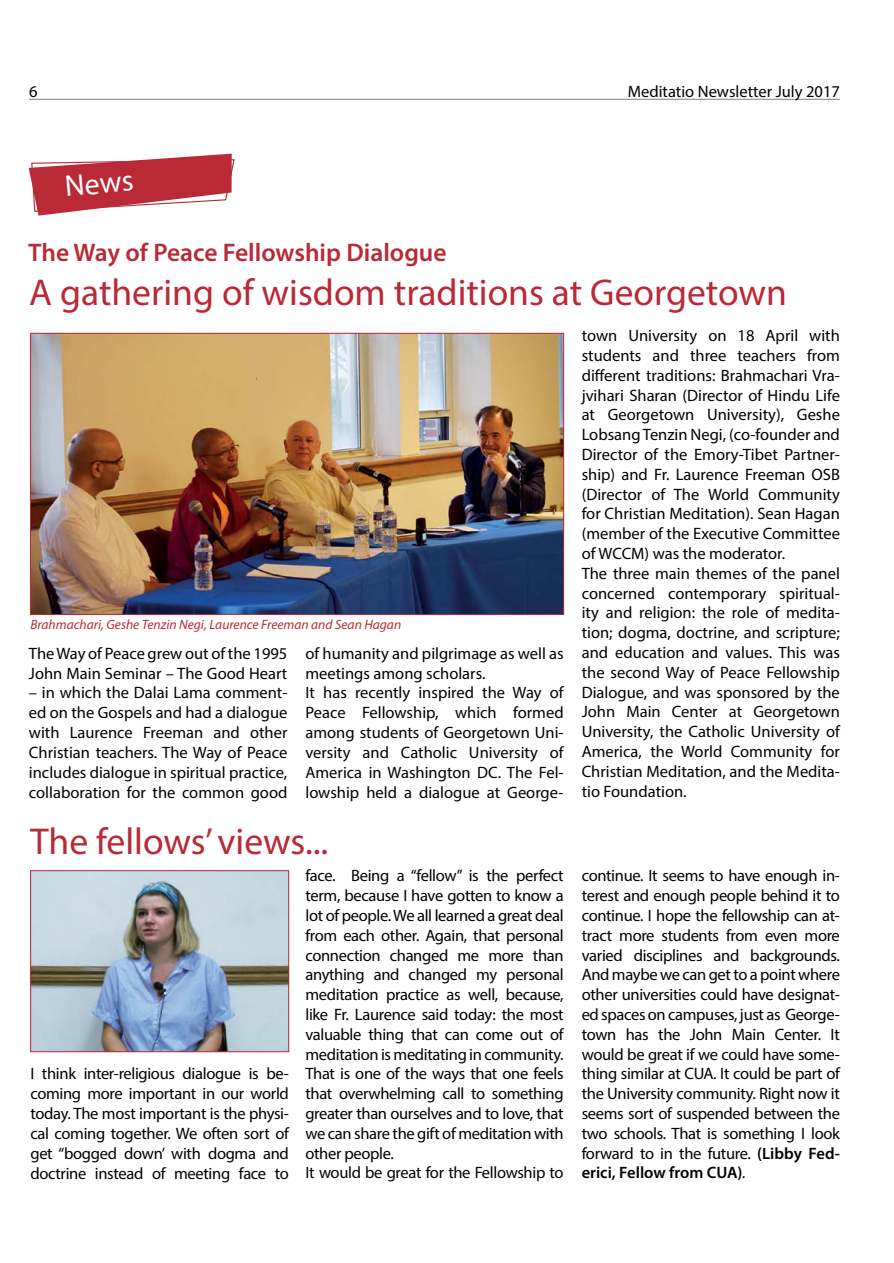
<style>
.page{position:relative;width:894px;height:1263px;background:#fff}
.page>*{position:absolute;margin:0;border:0;box-sizing:border-box;transform-origin:0 0}
.t1{font:37.5px "Myriad Pro";color:#b92936}
.t2{font:30px "Myriad Pro";color:#fff}
.t3{font:600 25.5px "Myriad Pro";color:#b92936}
.t4{font:16.5px/19.8px "Myriad Pro";color:#000}
.t5{font:16.5px/19.8px "Myriad Pro";letter-spacing:-.02em;color:#000}
.t6{font:italic 13.5px "Myriad Pro";color:#b92936}
.s1{font-weight:600}
.s2{font-style:italic}
</style>
<div class="page">
<hr style="left:29px;top:99px;width:810px;height:1px;background:#000">
<svg style="left:29px;top:154px;width:206px;height:62px"></svg>
<img style="left:32px;top:335px;width:529px;height:277px">
<div style="left:30px;top:333px;width:533px;height:281px;border:1px solid #b92936"></div>
<img style="left:32px;top:872px;width:255px;height:178px">
<div style="left:30px;top:870px;width:259px;height:182px;border:1px solid #b82936"></div>
<p class="t4" style="left:29px;top:82px;width:10px">6</p>
<p class="t4" style="left:627px;top:82px;width:214px">Meditatio Newsletter July 2017</p>
<h2 class="t2" style="left:63px;top:168px;width:70px;rotate:-5deg">News</h2>
<h3 class="t3" style="left:28px;top:236px;width:419px">The Way of Peace Fellowship Dialogue</h3>
<h1 class="t1" style="left:29px;top:269px;width:758px">A gathering of wisdom traditions at Georgetown</h1>
<p class="t6" style="left:30px;top:616px;width:372px">Brahmachari, Geshe Tenzin Negi, Laurence Freeman and Sean Hagan</p>
<p class="t4" style="left:29px;top:643px;width:260px">The Way of Peace grew out of the 1995<br>John Main Seminar – The Good Heart</p>
<p class="t4" style="left:29px;top:683px;width:260px;text-align:justify">– in which the Dalai Lama comment&shy;ed on the Gospels and had a dialogue with Laurence Freeman and other Christian teachers. The Way of Peace includes dialogue in spiritual practice, collaboration for the common good</p>
<p class="t4" style="left:305px;top:643px;width:260px">of humanity and pilgrimage as well as meetings among scholars.<br>It has recently inspired the Way of Peace Fellowship, which formed among students of Georgetown Uni&shy;versity and Catholic University of America in Washington DC. The Fel&shy;lowship held a dialogue at George-</p>
<h1 class="t1" style="left:30px;top:818px;width:299px">The fellows’ views...</h1>
<p class="t4" style="left:581px;top:325px;width:260px">town University on 18 April with students and three teachers from different traditions: Brahmachari Vra&shy;jvihari Sharan (Director of Hindu Life at Georgetown University), Geshe Lobsang Tenzin Negi, (co-founder and Director of the Emory-Tibet Partner&shy;ship) and Fr. Laurence Freeman OSB (Director of The World Community for Christian Meditation). Sean Hagan (member of the Executive Committee of WCCM) was the moderator.<br>The three main themes of the panel concerned contemporary spiritual&shy;ity and religion: the role of medita&shy;tion; dogma, doctrine, and scripture; and education and values. This was the second Way of Peace Fellowship Dialogue, and was sponsored by the John Main Center at Georgetown University, the Catholic University of America, the World Community for Christian Meditation, and the Medita&shy;tio Foundation.</p>
<p class="t4" style="left:30px;top:1063px;width:260px;text-align:justify">I think inter-religious dialogue is be&shy;coming more important in our world today. The most important is the physi&shy;cal coming together. We often sort of get “bogged down’ with dogma and doctrine instead of meeting face to</p>
<p class="t5" style="left:305px;top:865px;width:260px">face. Being a “fellow” is the perfect term, because I have gotten to know a lot of people. We all learned a great deal from each other. Again, that personal connection changed me more than anything and changed my personal meditation practice as well, because, like Fr. Laurence said today: the most valuable thing that can come out of meditation is meditating in community.<br>That is one of the ways that one feels that overwhelming call to something greater than ourselves and to love, that we can share the gift of meditation with other people.<br>It would be great for the Fellowship to</p>
<p class="t4" style="left:581px;top:865px;width:260px;text-align:justify">continue. It seems to have enough in&shy;terest and enough people behind it to continue. I hope the fellowship can at&shy;tract more students from even more varied disciplines and backgrounds.<br>And maybe we can get to a point where other universities could have designat&shy;ed spaces on campuses, just as George&shy;town has the John Main Center. It would be great if we could have some&shy;thing similar at CUA. It could be part of the University community. Right now it seems sort of suspended between the two schools. That is something I look forward to in the future. <span class="s1">(Libby Fed&shy;erici, Fellow from CUA)</span><span class="s2">.</span></p>
</div>
